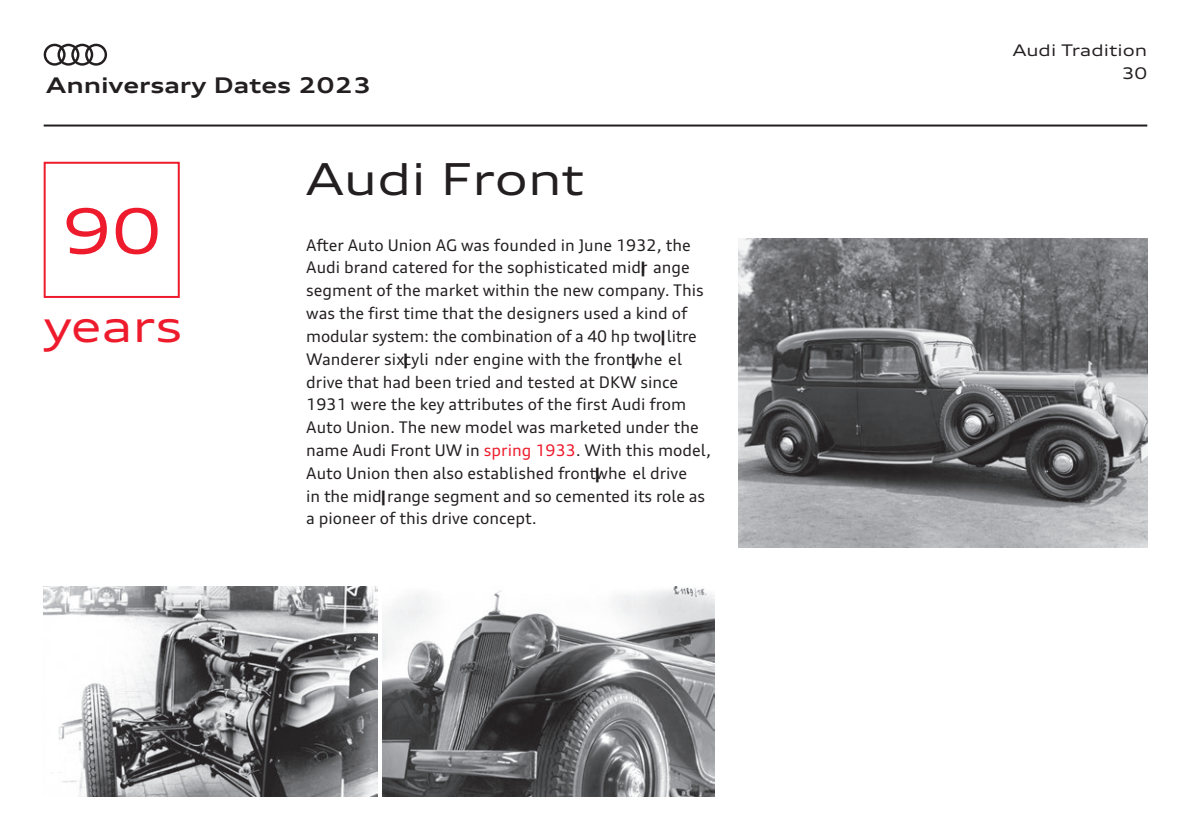
<style>
.page{position:relative;width:1191px;height:840px;background:#fff}
.page>*{position:absolute;margin:0;border:0;box-sizing:border-box;transform-origin:0 0}
.t1{font:expanded 62.2px "Audi Type";color:#ee1b2d}
.t2{font:expanded 44px "Audi Type";color:#231f20}
.t3{font:expanded 44px "Audi Type";letter-spacing:-.01em;color:#ee1b2d}
.t4{font:700 expanded 21.6px "Audi Type";color:#231f20}
.t5{font:16px/22.8px "Audi Type";color:#231f20}
.t6{font:expanded 16px/22.8px "Audi Type";color:#231f20;text-align:right}
.s1{color:#ee1b2d}
</style>
<div class="page">
<hr style="left:44px;top:124px;width:1103px;height:2px;background:#231f20">
<svg style="left:44px;top:44px;width:63px;height:22px"></svg>
<div style="left:44px;top:162px;width:136px;height:136px;border:2px solid #ee1b2d"></div>
<img style="left:739px;top:238px;width:408px;height:309px">
<img style="left:44px;top:586px;width:333px;height:209px">
<img style="left:383px;top:586px;width:332px;height:209px">
<h3 class="t4" style="left:46px;top:72px;width:326px">Anniversary Dates 2023</h3>
<h1 class="t1" style="left:62px;top:192px;width:101px">90</h1>
<h2 class="t3" style="left:44px;top:298px;width:141px">years</h2>
<h2 class="t2" style="left:306px;top:152px;width:280px">Audi Front</h2>
<p class="t5" style="left:306px;top:233px;width:406px">After Auto Union AG was founded in June 1932, the Audi brand catered for the sophisticated mid≠r ange segment of the market within the new company. This was the first time that the designers used a kind of modular system: the combination of a 40 hp two≠ litre Wanderer six≠cyli nder engine with the front≠whe el drive that had been tried and tested at DKW since 1931 were the key attributes of the first Audi from Auto Union. The new model was marketed under the name Audi Front UW in <span class="s1">spring 1933</span>. With this model, Auto Union then also established front≠whe el drive<br>in the mid≠ range segment and so cemented its role as a pioneer of this drive concept.</p>
<p class="t6" style="left:1012px;top:38px;width:136px">Audi Tradition<br>30</p>
</div>
